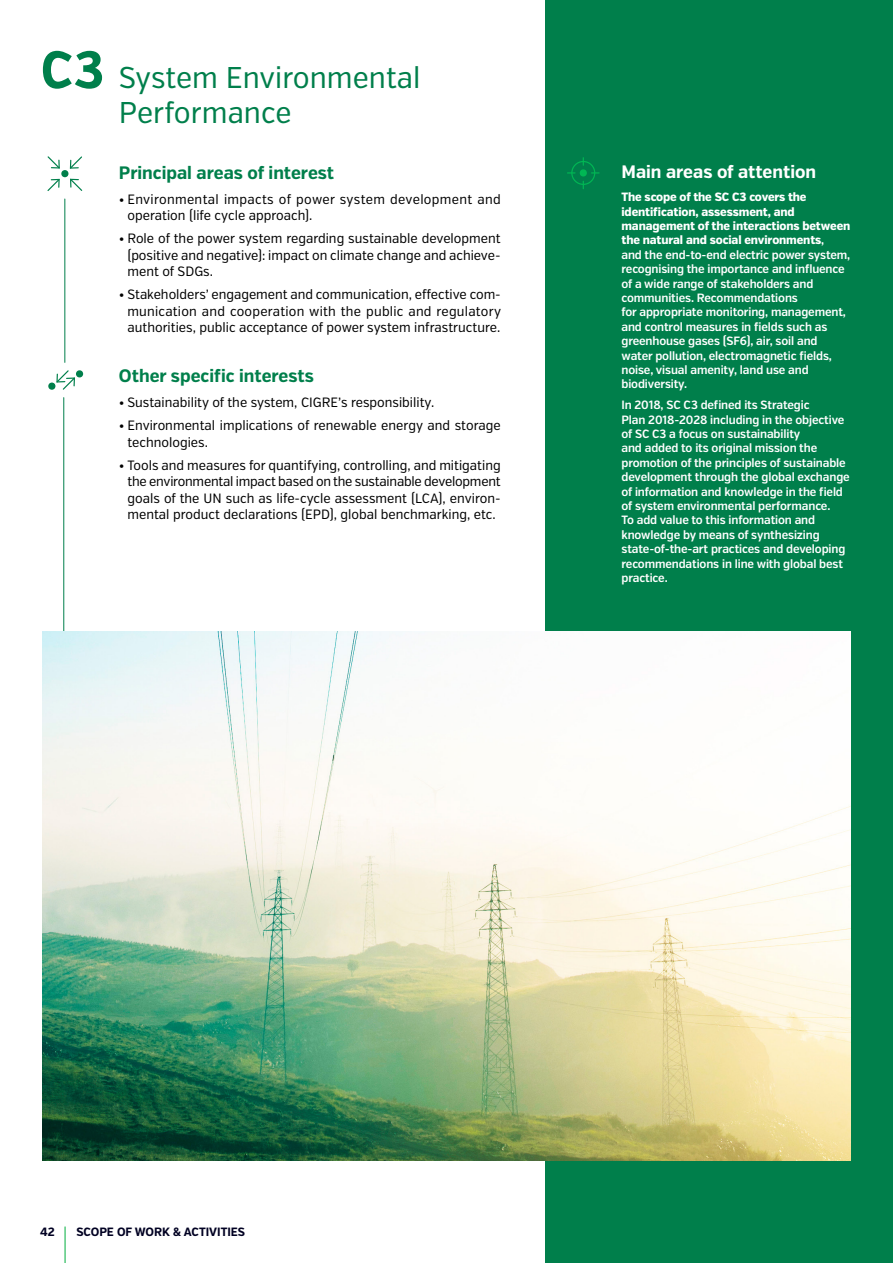
<style>
.page{position:relative;width:893px;height:1263px;background:#fff}
.page>*{position:absolute;margin:0;border:0;box-sizing:border-box;transform-origin:0 0}
.t1{font:700 52.5px "Verb Cond";color:#007f4b}
.t2{font:30px/34.5px "Verb Cond";color:#007f4b}
.t3{font:700 18px "Verb Cond";color:#007f4b}
.t4{font:700 18px "Verb Cond";color:#fff}
.t5{font:13.5px/16.5px "Verb Cond";color:#000;text-align:justify}
.t6{font:600 12px/14.4px "Verb Cond";letter-spacing:-.01em;color:#fff}
.t7{font:700 12px "Verb Cond";color:#002}
.s1{font-weight:800}
</style>
<div class="page">
<hr style="left:64px;top:199px;width:1px;height:163px;background:#007f4b">
<hr style="left:63px;top:398px;width:1px;height:258px;background:#007f4b">
<div style="left:545px;top:0;width:348px;height:1263px;background:#007f4b"></div>
<svg style="left:567px;top:158px;width:32px;height:31px"></svg>
<img style="left:43px;top:631px;width:807px;height:530px">
<svg style="left:47px;top:156px;width:36px;height:35px"></svg>
<svg style="left:48px;top:370px;width:36px;height:20px"></svg>
<hr style="left:65px;top:1227px;width:1px;height:36px;background:#00ae3e">
<h1 class="t1" style="left:41px;top:38px;width:65px">C3</h1>
<h2 class="t2" style="left:119px;top:61px;width:303px">System Environmental<br>Performance</h2>
<h3 class="t3" style="left:119px;top:162px;width:217px">Principal areas of interest</h3>
<p class="t5" style="left:127px;top:191px;width:375px;text-indent:-9px">• Environmental impacts of power system development and operation (life cycle approach).</p>
<p class="t5" style="left:127px;top:230px;width:375px;text-indent:-9px">• Role of the power system regarding sustainable development (positive and negative): impact on climate change and achieve&shy;ment of SDGs.</p>
<p class="t5" style="left:127px;top:286px;width:375px;text-indent:-9px">• Stakeholders’ engagement and communication, effective com&shy;munication and cooperation with the public and regulatory authorities, public acceptance of power system infrastructure.</p>
<h3 class="t3" style="left:119px;top:365px;width:196px">Other specific interests</h3>
<p class="t5" style="left:119px;top:395px;width:317px">• Sustainability of the system, CIGRE’s responsibility.</p>
<p class="t5" style="left:127px;top:417px;width:375px;text-indent:-9px">• Environmental implications of renewable energy and storage technologies.</p>
<p class="t5" style="left:127px;top:457px;width:375px;text-indent:-9px">• Tools and measures for quantifying, controlling, and mitigating the environmental impact based on the sustainable development goals of the UN such as life-cycle assessment (LCA), environ&shy;mental product declarations (EPD), global benchmarking, etc.</p>
<h3 class="t4" style="left:621px;top:161px;width:196px">Main areas of attention</h3>
<p class="t6" style="left:621px;top:190px;width:230px"><span class="s1">The scope of the SC C3 covers the identification, assessment, and management of the interactions between the natural and social environments</span>,<br>and the end-to-end electric power system, recognising the importance and influence of a wide range of stakeholders and communities. Recommendations<br>for appropriate monitoring, management, and control measures in fields such as greenhouse gases (SF6), air, soil and water pollution, electromagnetic fields, noise, visual amenity, land use and biodiversity.</p>
<p class="t6" style="left:621px;top:398px;width:230px">In 2018, SC C3 defined its Strategic<br>Plan 2018-2028 including in the objective of SC C3 a focus on sustainability<br>and added to its original mission the promotion of the principles of sustainable development through the global exchange of information and knowledge in the field of system environmental performance.<br>To add value to this information and knowledge by means of synthesizing state-of-the-art practices and developing recommendations in line with global best practice.</p>
<p class="t7" style="left:40px;top:1225px;width:16px">42</p>
<p class="t7" style="left:76px;top:1225px;width:170px">SCOPE OF WORK &amp; ACTIVITIES</p>
</div>
